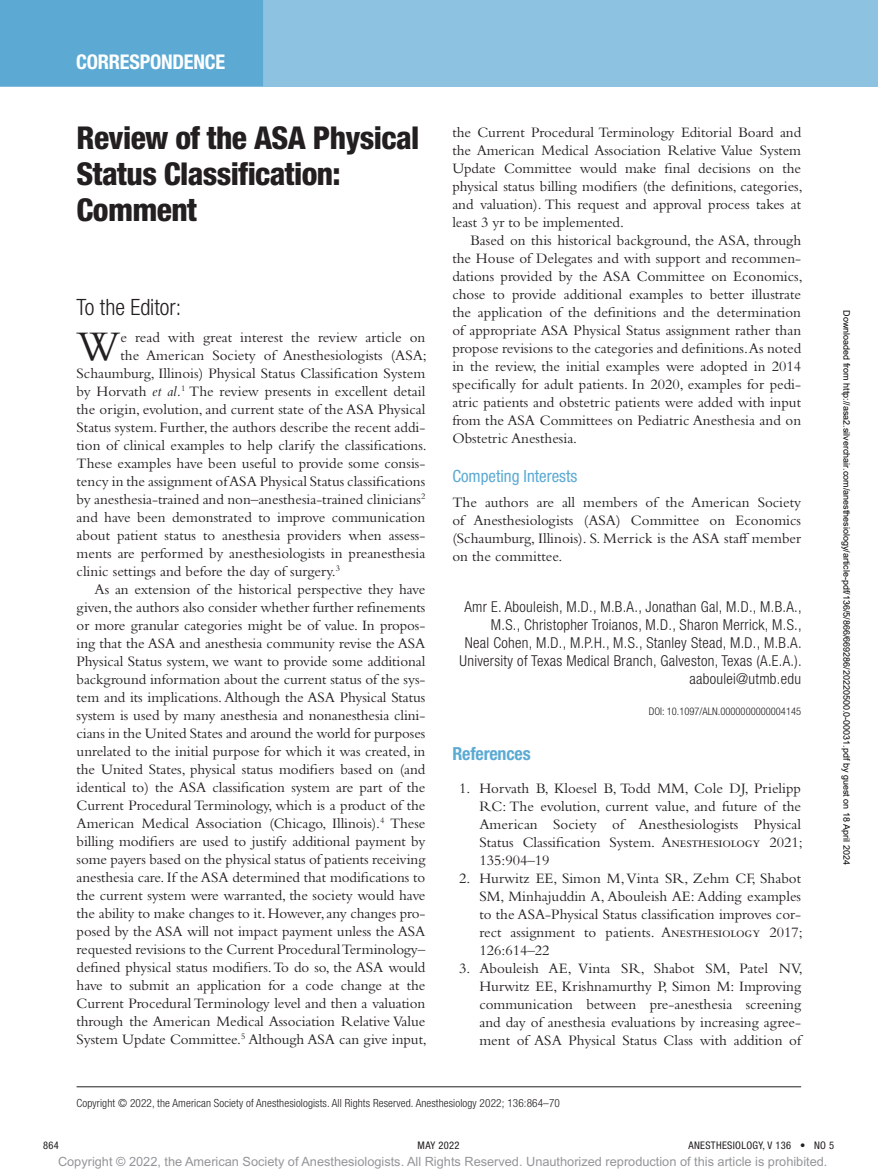
<style>
.page{position:relative;width:878px;height:1175px;background:#fff}
.page>*{position:absolute;margin:0;border:0;box-sizing:border-box;transform-origin:0 0}
.t1{font:43.95px "Bembo Std";color:#231f20}
.t2{font:800 condensed 31.5px/36px "Helvetica Neue LT Std";letter-spacing:-.02em;color:#231f20}
.t3{font:300 condensed 22.5px "Helvetica Neue LT Std";color:#231f20}
.t4{font:700 condensed 20.25px "Helvetica Neue LT Std";letter-spacing:-.01em;color:#fff}
.t5{font:700 condensed 18px "Helvetica Neue LT Std";letter-spacing:-.01em;color:#5caad4}
.t6{font:condensed 16.8px "Helvetica Neue LT Std";color:#5caad4}
.t7{font:15px/18px "Bembo Std";letter-spacing:-.005em;color:#231f20;text-align:justify}
.t8{font:300 condensed 15px/18px "Helvetica Neue LT Std";letter-spacing:.02em;color:#231f20;text-align:right}
.t9{font:12.75px "Arial MT Std";color:#939598}
.t10{font:300 condensed 11.25px "Helvetica Neue LT Std";letter-spacing:.01em;color:#231f20}
.t11{font:condensed 10.5px "Helvetica Neue LT Std";letter-spacing:.03em;color:#231f20}
.t12{font:300 condensed 10.5px "Helvetica Neue LT Std";color:#231f20}
.t13{font:9px "Arial";color:#000}
.s1{font-style:italic}
</style>
<div class="page">
<div style="left:0;top:0;width:878px;height:86px;background:#8dc3e0"></div>
<div style="left:0;top:0;width:263px;height:86px;background:#5caad4"></div>
<hr style="left:77px;top:1086px;width:724px;height:1px;background:#231f20">
<h3 class="t4" style="left:76px;top:49px;width:151px">CORRESPONDENCE</h3>
<h2 class="t2" style="left:77px;top:120px;width:344px">Review of the ASA Physical<br>Status Classification:<br>Comment</h2>
<h3 class="t3" style="left:77px;top:294px;width:106px">To the Editor:</h3>
<h1 class="t1" style="left:77px;top:321px;width:45px">W</h1>
<p class="t7" style="left:120px;top:328px;width:306px">e read with great interest the review article on</p>
<p class="t7" style="left:120px;top:346px;width:308px">the American Society of Anesthesiologists (ASA;</p>
<p class="t7" style="left:77px;top:364px;width:350px">Schaumburg, Illinois) Physical Status Classification System</p>
<p class="t7" style="left:77px;top:382px;width:350px">by Horvath <span class="s1">et al.</span><sup>1</sup> The review presents in excellent detail</p>
<p class="t7" style="left:77px;top:400px;width:350px">the origin, evolution, and current state of the ASA Physical</p>
<p class="t7" style="left:77px;top:418px;width:350px">Status system. Further, the authors describe the recent addi-</p>
<p class="t7" style="left:77px;top:436px;width:352px">tion of clinical examples to help clarify the classifications.</p>
<p class="t7" style="left:77px;top:454px;width:350px">These examples have been useful to provide some consis-</p>
<p class="t7" style="left:77px;top:472px;width:350px">tency in the assignment of ASA Physical Status classifications</p>
<p class="t7" style="left:77px;top:490px;width:350px">by anesthesia-trained and non–anesthesia-trained clinicians<sup>2</sup></p>
<p class="t7" style="left:77px;top:508px;width:350px">and have been demonstrated to improve communication</p>
<p class="t7" style="left:77px;top:526px;width:350px">about patient status to anesthesia providers when assess-</p>
<p class="t7" style="left:77px;top:544px;width:350px">ments are performed by anesthesiologists in preanesthesia</p>
<p class="t7" style="left:77px;top:562px;width:265px">clinic settings and before the day of surgery.<sup>3</sup></p>
<p class="t7" style="left:95px;top:580px;width:332px">As an extension of the historical perspective they have</p>
<p class="t7" style="left:77px;top:598px;width:350px">given, the authors also consider whether further refinements</p>
<p class="t7" style="left:77px;top:616px;width:350px">or more granular categories might be of value. In propos-</p>
<p class="t7" style="left:77px;top:634px;width:350px">ing that the ASA and anesthesia community revise the ASA</p>
<p class="t7" style="left:77px;top:652px;width:350px">Physical Status system, we want to provide some additional</p>
<p class="t7" style="left:77px;top:670px;width:350px">background information about the current status of the sys-</p>
<p class="t7" style="left:77px;top:688px;width:350px">tem and its implications. Although the ASA Physical Status</p>
<p class="t7" style="left:77px;top:706px;width:350px">system is used by many anesthesia and nonanesthesia clini-</p>
<p class="t7" style="left:77px;top:724px;width:350px">cians in the United States and around the world for purposes</p>
<p class="t7" style="left:77px;top:742px;width:350px">unrelated to the initial purpose for which it was created, in</p>
<p class="t7" style="left:77px;top:760px;width:350px">the United States, physical status modifiers based on (and</p>
<p class="t7" style="left:77px;top:778px;width:350px">identical to) the ASA classification system are part of the</p>
<p class="t7" style="left:77px;top:796px;width:350px">Current Procedural Terminology, which is a product of the</p>
<p class="t7" style="left:77px;top:814px;width:350px">American Medical Association (Chicago, Illinois).<sup>4</sup> These</p>
<p class="t7" style="left:77px;top:832px;width:350px">billing modifiers are used to justify additional payment by</p>
<p class="t7" style="left:77px;top:850px;width:350px">some payers based on the physical status of patients receiving</p>
<p class="t7" style="left:77px;top:868px;width:350px">anesthesia care. If the ASA determined that modifications to</p>
<p class="t7" style="left:77px;top:886px;width:350px">the current system were warranted, the society would have</p>
<p class="t7" style="left:77px;top:904px;width:350px">the ability to make changes to it. However, any changes pro-</p>
<p class="t7" style="left:77px;top:922px;width:350px">posed by the ASA will not impact payment unless the ASA</p>
<p class="t7" style="left:77px;top:940px;width:350px">requested revisions to the Current Procedural Terminology–</p>
<p class="t7" style="left:77px;top:958px;width:350px">defined physical status modifiers. To do so, the ASA would</p>
<p class="t7" style="left:77px;top:976px;width:350px">have to submit an application for a code change at the</p>
<p class="t7" style="left:77px;top:994px;width:350px">Current Procedural Terminology level and then a valuation</p>
<p class="t7" style="left:77px;top:1012px;width:350px">through the American Medical Association Relative Value</p>
<p class="t7" style="left:77px;top:1030px;width:352px">System Update Committee.<sup>5</sup> Although ASA can give input,</p>
<p class="t7" style="left:452px;top:123px;width:352px">the Current Procedural Terminology Editorial Board and the American Medical Association Relative Value System Update Committee would make final decisions on the physical status billing modifiers (the definitions, categories, and valuation). This request and approval process takes at least 3 yr to be implemented.</p>
<p class="t7" style="left:452px;top:231px;width:352px;text-indent:18px">Based on this historical background, the ASA, through the House of Delegates and with support and recommen&shy;dations provided by the ASA Committee on Economics, chose to provide additional examples to better illustrate the application of the definitions and the determination of appropriate ASA Physical Status assignment rather than propose revisions to the categories and definitions.As noted in the review, the initial examples were adopted in 2014 specifically for adult patients. In 2020, examples for pedi&shy;atric patients and obstetric patients were added with input from the ASA Committees on Pediatric Anesthesia and on Obstetric Anesthesia.</p>
<p class="t6" style="left:452px;top:466px;width:126px">Competing Interests</p>
<p class="t7" style="left:452px;top:493px;width:350px">The authors are all members of the American Society of Anesthesiologists (ASA) Committee on Economics (Schaumburg, Illinois). S. Merrick is the ASA staff member on the committee.</p>
<p class="t8" style="left:459px;top:597px;width:343px">Amr E. Abouleish, M.D., M.B.A., Jonathan Gal, M.D., M.B.A., M.S., Christopher Troianos, M.D., Sharon Merrick, M.S.,<br>Neal Cohen, M.D., M.P.H., M.S., Stanley Stead, M.D., M.B.A.<br>University of Texas Medical Branch, Galveston, Texas (A.E.A.). aaboulei@utmb.edu</p>
<p class="t12" style="left:648px;top:705px;width:154px">DOI: 10.1097/ALN.0000000000004145</p>
<p class="t5" style="left:452px;top:742px;width:80px">References</p>
<p class="t7" style="left:479px;top:778px;width:325px;text-indent:-20px">1. Horvath B, Kloesel B, Todd MM, Cole DJ, Prielipp RC: The evolution, current value, and future of the American Society of Anesthesiologists Physical Status Classification System. Anesthesiology 2021; 135:904–19</p>
<p class="t7" style="left:479px;top:868px;width:325px;text-indent:-20px">2. Hurwitz EE, Simon M, Vinta SR, Zehm CF, Shabot SM, Minhajuddin A, Abouleish AE: Adding examples to the ASA-Physical Status classification improves cor&shy;rect assignment to patients. Anesthesiology 2017; 126:614–22</p>
<p class="t7" style="left:479px;top:958px;width:325px;text-indent:-20px">3. Abouleish AE, Vinta SR, Shabot SM, Patel NV, Hurwitz EE, Krishnamurthy P, Simon M: Improving communication between pre-anesthesia screening and day of anesthesia evaluations by increasing agree&shy;ment of ASA Physical Status Class with addition of</p>
<p class="t10" style="left:77px;top:1097px;width:485px">Copyright © 2022, the American Society of Anesthesiologists. All Rights Reserved. Anesthesiology 2022; 136:864–70</p>
<p class="t13" style="left:850px;top:310px;width:556px;rotate:90deg">Downloaded from http://asa2.silverchair.com/anesthesiology/article-pdf/136/5/866/669286/20220500.0-00031.pdf by guest on 18 April 2024</p>
<p class="t11" style="left:43px;top:1139px;width:17px">864</p>
<p class="t11" style="left:417px;top:1139px;width:43px">May 2022</p>
<p class="t11" style="left:688px;top:1139px;width:147px">ANESTHESIOLOGY, V 136 • NO 5</p>
<p class="t9" style="left:58px;top:1154px;width:771px">Copyright © 2022, the American Society of Anesthesiologists. All Rights Reserved. Unauthorized reproduction of this article is prohibited.</p>
</div>
